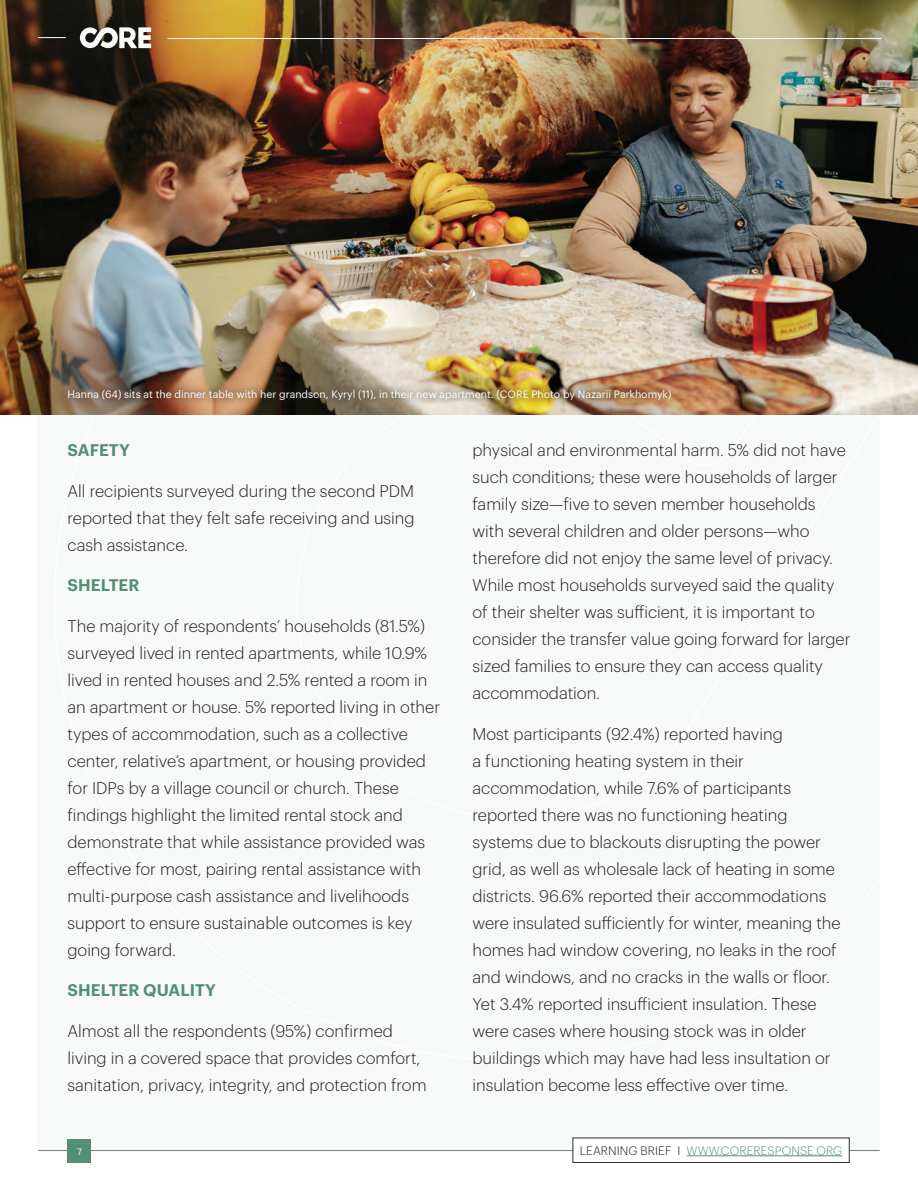
<style>
.page{position:relative;width:918px;height:1188px;background:#fff}
.page>*{position:absolute;margin:0;border:0;box-sizing:border-box;transform-origin:0 0}
.t1{font:300 16.5px/27px "Graphik";color:#231f20}
.t2{font:600 16.5px "Graphik";letter-spacing:.005em;color:#528f75}
.t3{font:300 12px "Graphik";letter-spacing:.005em;color:#528f75}
.t4{font:10.5px "Graphik";color:#fff}
.t5{font:9px "Graphik";color:#fff}
.s1{color:#231f20}
</style>
<div class="page">
<div style="left:38px;top:38px;width:842px;height:1113px;background:#f7f9f9"></div>
<hr style="left:38px;top:1150px;width:842px;height:1px;background:#76787b">
<div style="left:68px;top:1139px;width:23px;height:24px;background:#528f75"></div>
<div style="left:573px;top:1138px;width:276px;height:25px;background:#fff;border:1px solid #292d35"></div>
<hr style="left:687px;top:1156px;width:155px;height:1px;background:#528f75">
<img style="left:0;top:0;width:918px;height:414px">
<hr style="left:167px;top:38px;width:714px;height:1px;background:#f9fafa">
<svg style="left:80px;top:27px;width:71px;height:21px"></svg>
<svg style="left:38px;top:37px;width:28px;height:1px"></svg>
<img style="left:60px;top:383px;width:618px;height:25px">
<p class="t4" style="left:68px;top:387px;width:605px">Hanna (64) sits at the dinner table with her grandson, Kyryl (11), in their new apartment. (CORE Photo by Nazarii Parkhomyk)</p>
<p class="t2" style="left:68px;top:438px;width:64px">SAFETY</p>
<p class="t1" style="left:68px;top:476px;width:349px;text-align:justify">All recipients surveyed during the second PDM reported that they felt safe receiving and using cash assistance.</p>
<p class="t2" style="left:68px;top:573px;width:74px">SHELTER</p>
<p class="t1" style="left:68px;top:611px;width:374px">The majority of respondents’ households (81.5%) surveyed lived in rented apartments, while 10.9% lived in rented houses and 2.5% rented a room in an apartment or house. 5% reported living in other types of accommodation, such as a collective center, relative’s apartment, or housing provided for IDPs by a village council or church. These findings highlight the limited rental stock and demonstrate that while assistance provided was effective for most, pairing rental assistance with multi-purpose cash assistance and livelihoods support to ensure sustainable outcomes is key going forward.</p>
<p class="t2" style="left:68px;top:978px;width:150px">SHELTER QUALITY</p>
<p class="t1" style="left:68px;top:1016px;width:361px">Almost all the respondents (95%) confirmed living in a covered space that provides comfort, sanitation, privacy, integrity, and protection from</p>
<p class="t1" style="left:472px;top:435px;width:379px">physical and environmental harm. 5% did not have such conditions; these were households of larger family size—five to seven member households with several children and older persons—who therefore did not enjoy the same level of privacy.<br>While most households surveyed said the quality of their shelter was sufficient, it is important to consider the transfer value going forward for larger sized families to ensure they can access quality accommodation.</p>
<p class="t1" style="left:472px;top:719px;width:370px">Most participants (92.4%) reported having<br>a functioning heating system in their accommodation, while 7.6% of participants reported there was no functioning heating systems due to blackouts disrupting the power grid, as well as wholesale lack of heating in some districts. 96.6% reported their accommodations were insulated sufficiently for winter, meaning the homes had window covering, no leaks in the roof and windows, and no cracks in the walls or floor.<br>Yet 3.4% reported insufficient insulation. These were cases where housing stock was in older buildings which may have had less insultation or insulation become less effective over time.</p>
<p class="t5" style="left:77px;top:1145px;width:6px">7</p>
<p class="t3" style="left:580px;top:1142px;width:264px"><span class="s1">LEARNING BRIEF I</span> WWW.CORERESPONSE.ORG</p>
</div>
